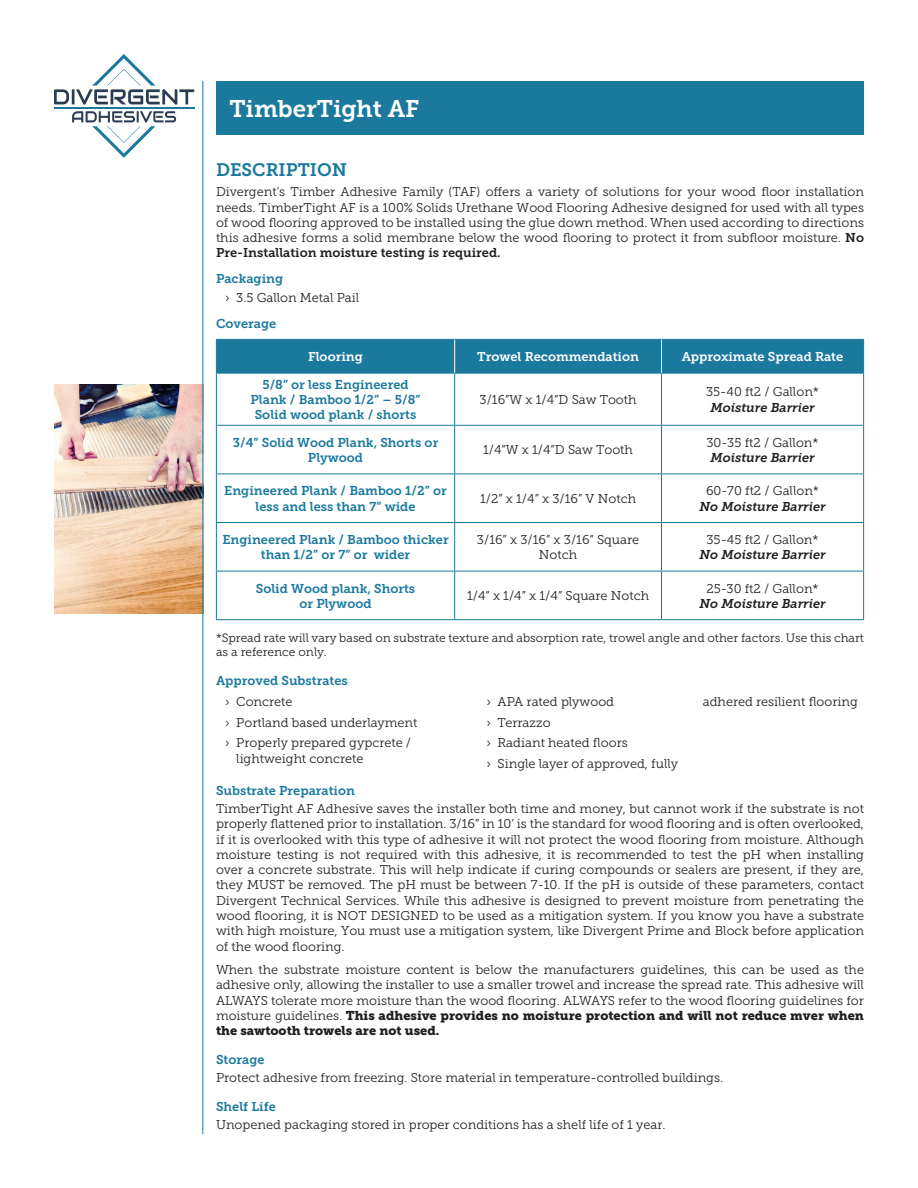
<style>
.page{position:relative;width:918px;height:1188px;background:#fff}
.page>*{position:absolute;margin:0;border:0;box-sizing:border-box;transform-origin:0 0}
.t1{font:24px "Museo Slab 700";color:#fff}
.t2{font:18px "Museo Slab 700";color:#1b799e}
.t3{font:12.75px/15.3px "Museo Slab 300";color:#231f20;text-align:justify}
.t4{font:12.75px/15.3px "Museo Slab 700";color:#1b799e;text-align:center}
.t5{font:12.75px/15.3px "Museo Slab 900";color:#231f20}
.t6{font:italic 12.75px "Museo Slab 700";color:#231f20}
.t7{font:12.75px "Museo Slab 700";color:#fff}
.t8{font:12.75px "Museo Slab 700";color:#231f20}
.t9{font:12px/14.4px "Museo Slab 300";color:#231f20}
.s1{font-family:"Museo Slab 700"}
.s2{font-family:"Museo Slab 300"}
</style>
<div class="page">
<img style="left:54px;top:384px;width:148px;height:229px">
<hr style="left:202px;top:81px;width:1px;height:1053px;background:#1b799e">
<div style="left:217px;top:340px;width:646px;height:33px;background:#1b799e"></div>
<hr style="left:216px;top:339px;width:239px;height:1px;background:#1b799e">
<hr style="left:216px;top:340px;width:1px;height:33px;background:#1b799e">
<hr style="left:455px;top:339px;width:207px;height:1px;background:#1b799e">
<hr style="left:662px;top:339px;width:202px;height:1px;background:#1b799e">
<hr style="left:863px;top:340px;width:1px;height:33px;background:#1b799e">
<hr style="left:216px;top:373px;width:239px;height:1px;background:#1b799e">
<hr style="left:216px;top:373px;width:1px;height:52px;background:#1b799e">
<hr style="left:455px;top:373px;width:207px;height:1px;background:#1b799e">
<hr style="left:454px;top:373px;width:1px;height:52px;background:#1b799e">
<hr style="left:662px;top:373px;width:202px;height:1px;background:#1b799e">
<hr style="left:661px;top:373px;width:1px;height:52px;background:#1b799e">
<hr style="left:863px;top:373px;width:1px;height:52px;background:#1b799e">
<hr style="left:216px;top:425px;width:239px;height:1px;background:#1b799e">
<hr style="left:216px;top:426px;width:1px;height:48px;background:#1b799e">
<hr style="left:455px;top:425px;width:207px;height:1px;background:#1b799e">
<hr style="left:454px;top:426px;width:1px;height:48px;background:#1b799e">
<hr style="left:662px;top:425px;width:202px;height:1px;background:#1b799e">
<hr style="left:661px;top:426px;width:1px;height:48px;background:#1b799e">
<hr style="left:863px;top:426px;width:1px;height:48px;background:#1b799e">
<hr style="left:216px;top:474px;width:239px;height:1px;background:#1b799e">
<hr style="left:216px;top:474px;width:1px;height:48px;background:#1b799e">
<hr style="left:455px;top:474px;width:207px;height:1px;background:#1b799e">
<hr style="left:454px;top:474px;width:1px;height:48px;background:#1b799e">
<hr style="left:662px;top:474px;width:202px;height:1px;background:#1b799e">
<hr style="left:661px;top:474px;width:1px;height:48px;background:#1b799e">
<hr style="left:863px;top:474px;width:1px;height:48px;background:#1b799e">
<hr style="left:216px;top:522px;width:239px;height:1px;background:#1b799e">
<hr style="left:216px;top:523px;width:1px;height:48px;background:#1b799e">
<hr style="left:455px;top:522px;width:207px;height:1px;background:#1b799e">
<hr style="left:454px;top:523px;width:1px;height:48px;background:#1b799e">
<hr style="left:662px;top:522px;width:202px;height:1px;background:#1b799e">
<hr style="left:661px;top:523px;width:1px;height:48px;background:#1b799e">
<hr style="left:863px;top:523px;width:1px;height:48px;background:#1b799e">
<hr style="left:216px;top:571px;width:239px;height:1px;background:#1b799e">
<hr style="left:216px;top:571px;width:1px;height:48px;background:#1b799e">
<hr style="left:455px;top:571px;width:207px;height:1px;background:#1b799e">
<hr style="left:454px;top:571px;width:1px;height:48px;background:#1b799e">
<hr style="left:662px;top:571px;width:202px;height:1px;background:#1b799e">
<hr style="left:661px;top:571px;width:1px;height:48px;background:#1b799e">
<hr style="left:863px;top:571px;width:1px;height:48px;background:#1b799e">
<hr style="left:216px;top:619px;width:239px;height:1px;background:#1b799e">
<hr style="left:455px;top:619px;width:207px;height:1px;background:#1b799e">
<hr style="left:662px;top:619px;width:202px;height:1px;background:#1b799e">
<hr style="left:454px;top:340px;width:1px;height:33px;background:#fff">
<hr style="left:661px;top:340px;width:1px;height:33px;background:#fff">
<svg style="left:54px;top:54px;width:140px;height:104px"></svg>
<hr style="left:54px;top:107px;width:140px;height:2px;background:#1b799e">
<div style="left:216px;top:81px;width:648px;height:54px;background:#1b799e"></div>
<h1 class="t1" style="left:230px;top:95px;width:191px">TimberTight AF</h1>
<h2 class="t2" style="left:216px;top:159px;width:133px">DESCRIPTION</h2>
<p class="t3" style="left:216px;top:184px;width:650px">Divergent’s Timber Adhesive Family (TAF) offers a variety of solutions for your wood floor installation needs. TimberTight AF is a 100% Solids Urethane Wood Flooring Adhesive designed for used with all types of wood flooring approved to be installed using the glue down method. When used according to directions this adhesive forms a solid membrane below the wood flooring to protect it from subfloor moisture. <span class="s1">No</span></p>
<p class="t8" style="left:216px;top:246px;width:286px">Pre-Installation moisture testing is required.</p>
<p class="t4" style="left:216px;top:272px;width:69px">Packaging</p>
<p class="t3" style="left:225px;top:290px;width:136px">› 3.5 Gallon Metal Pail</p>
<p class="t4" style="left:216px;top:316px;width:62px">Coverage</p>
<p class="t7" style="left:308px;top:349px;width:56px">Flooring</p>
<p class="t7" style="left:477px;top:349px;width:163px">Trowel Recommendation</p>
<p class="t7" style="left:682px;top:349px;width:163px">Approximate Spread Rate</p>
<p class="t4" style="left:251px;top:377px;width:172px">5/8” or less Engineered<br>Plank / Bamboo 1/2” – 5/8”<br>Solid wood plank / shorts</p>
<p class="t3" style="left:706px;top:384px;width:114px">35-40 ft2 / Gallon*</p>
<p class="t6" style="left:710px;top:400px;width:106px">Moisture Barrier</p>
<p class="t3" style="left:480px;top:392px;width:159px">3/16”W x 1/4”D Saw Tooth</p>
<p class="t4" style="left:233px;top:435px;width:207px">3/4” Solid Wood Plank, Shorts or<br>Plywood</p>
<p class="t3" style="left:483px;top:442px;width:151px">1/4”W x 1/4”D Saw Tooth</p>
<p class="t4" style="left:224px;top:483px;width:224px">Engineered Plank / Bamboo 1/2” or less and less than 7” wide</p>
<p class="t3" style="left:480px;top:491px;width:158px">1/2” x 1/4” x 3/16” V Notch</p>
<p class="t3" style="left:706px;top:435px;width:114px">30-35 ft2 / Gallon*</p>
<p class="t6" style="left:710px;top:450px;width:106px">Moisture Barrier</p>
<p class="t3" style="left:706px;top:483px;width:115px">60-70 ft2 / Gallon*</p>
<p class="t6" style="left:699px;top:499px;width:128px">No Moisture Barrier</p>
<p class="t4" style="left:222px;top:532px;width:228px">Engineered Plank / Bamboo thicker than 1/2” or 7” or wider</p>
<p class="t3" style="left:477px;top:532px;width:164px;text-align:center">3/16” x 3/16” x 3/16” Square<br>Notch</p>
<p class="t3" style="left:706px;top:532px;width:114px">35-45 ft2 / Gallon*</p>
<p class="t6" style="left:699px;top:548px;width:128px">No Moisture Barrier</p>
<p class="t3" style="left:706px;top:581px;width:114px">25-30 ft2 / Gallon*</p>
<p class="t6" style="left:699px;top:596px;width:128px">No Moisture Barrier</p>
<p class="t9" style="left:216px;top:631px;width:650px">*Spread rate will vary based on substrate texture and absorption rate, trowel angle and other factors. Use this chart as a reference only.</p>
<p class="t4" style="left:216px;top:673px;width:133px">Approved Substrates</p>
<p class="t4" style="left:256px;top:581px;width:161px">Solid Wood plank, Shorts or Plywood</p>
<p class="t3" style="left:467px;top:588px;width:184px">1/4” x 1/4” x 1/4” Square Notch</p>
<p class="t3" style="left:225px;top:691px;width:194px;line-height:20.7px;text-align:left">› Concrete<br>› Portland based underlayment › Properly prepared gypcrete /</p>
<p class="t3" style="left:236px;top:751px;width:129px">lightweight concrete</p>
<p class="t3" style="left:486px;top:691px;width:193px;line-height:20.7px;text-align:left">› APA rated plywood<br>› Terrazzo<br>› Radiant heated floors<br>› Single layer of approved, fully</p>
<p class="t3" style="left:703px;top:694px;width:157px">adhered resilient flooring</p>
<p class="t4" style="left:216px;top:783px;width:140px">Substrate Preparation</p>
<p class="t3" style="left:216px;top:801px;width:650px">TimberTight AF Adhesive saves the installer both time and money, but cannot work if the substrate is not properly flattened prior to installation. 3/16” in 10’ is the standard for wood flooring and is often overlooked, if it is overlooked with this type of adhesive it will not protect the wood flooring from moisture. Although moisture testing is not required with this adhesive, it is recommended to test the pH when installing over a concrete substrate. This will help indicate if curing compounds or sealers are present, if they are, they MUST be removed. The pH must be between 7-10. If the pH is outside of these parameters, contact Divergent Technical Services. While this adhesive is designed to prevent moisture from penetrating the wood flooring, it is NOT DESIGNED to be used as a mitigation system. If you know you have a substrate with high moisture, You must use a mitigation system, like Divergent Prime and Block before application of the wood flooring.</p>
<p class="t3" style="left:216px;top:962px;width:650px">When the substrate moisture content is below the manufacturers guidelines, this can be used as the adhesive only, allowing the installer to use a smaller trowel and increase the spread rate. This adhesive will ALWAYS tolerate more moisture than the wood flooring. ALWAYS refer to the wood flooring guidelines for</p>
<p class="t5" style="left:216px;top:1008px;width:649px"><span class="s2">moisture guidelines.</span> This adhesive provides no moisture protection and will not reduce mver when the sawtooth trowels are not used.</p>
<p class="t4" style="left:216px;top:1052px;width:50px">Storage</p>
<p class="t3" style="left:216px;top:1070px;width:509px">Protect adhesive from freezing. Store material in temperature-controlled buildings.</p>
<p class="t4" style="left:216px;top:1099px;width:61px">Shelf Life</p>
<p class="t3" style="left:216px;top:1117px;width:451px">Unopened packaging stored in proper conditions has a shelf life of 1 year.</p>
</div>
